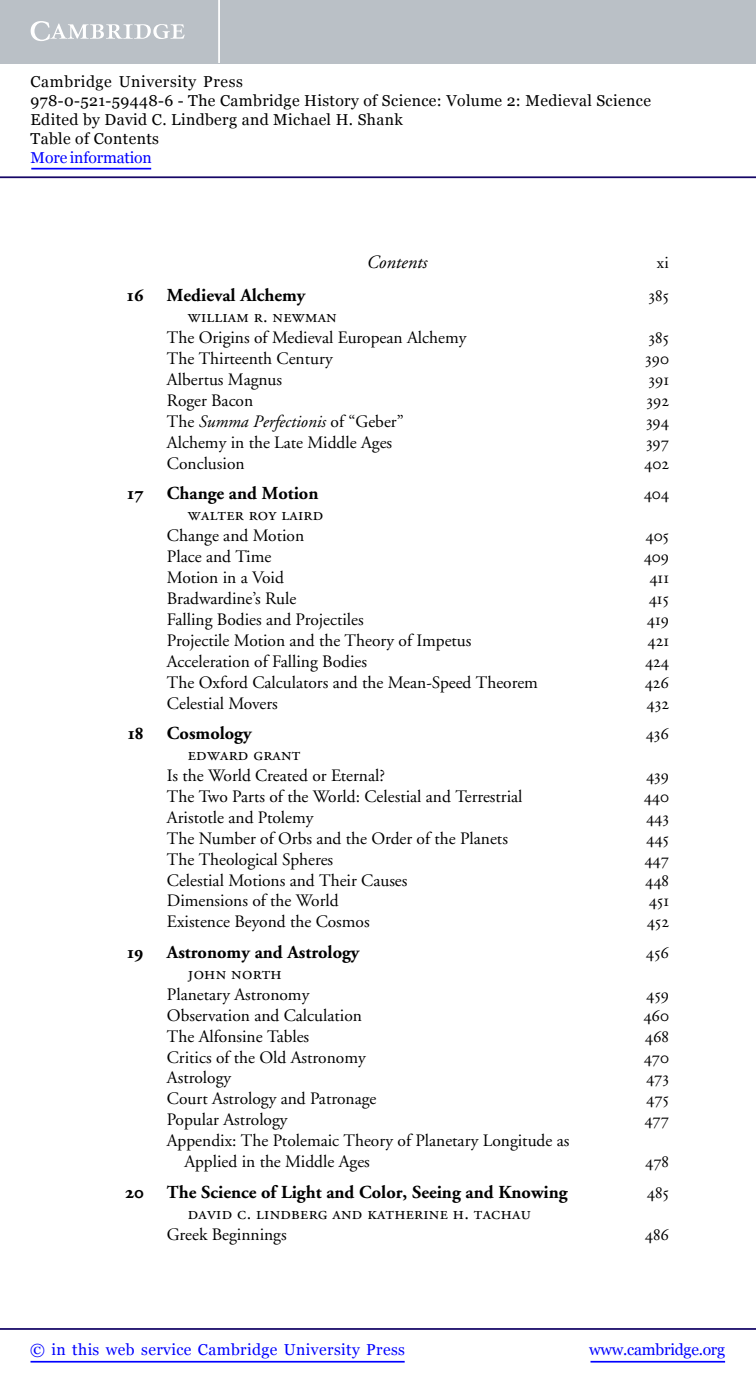
<style>
.page{position:relative;width:756px;height:1388px;background:#fff}
.page>*{position:absolute;margin:0;border:0;box-sizing:border-box;transform-origin:0 0}
.t1{font:18.72px "Adobe Garamond Italic Os F";color:#000}
.t2{font:18.38px "Adobe Garamond Bold Os F";color:#000}
.t3{font:18.38px "Adobe Garamond Regular SC";letter-spacing:.01em;color:#000}
.t4{font:17.5px/21px "Adobe Garamond";color:#000}
.t5{font:17.5px "Adobe Garamond Exp";color:#000}
.t6{font:17.5px "Adobe Garamond Italic Os F";color:#000}
.t7{font:16.97px "Adobe Garamond";color:#000}
.t8{font:15.75px/18.9px "Georgia";letter-spacing:.025em;color:#000}
.t9{font:15.75px "Georgia";letter-spacing:.025em;color:#00f}
.t10{font:15.75px "Georgia";letter-spacing:-.015em;color:#00f}
.t11{font:15.75px "Georgia";letter-spacing:-.01em;color:#00f}
.s1{font-family:"Adobe Garamond"}
</style>
<div class="page">
<hr style="left:591px;top:1361px;width:134px;height:1px;background:#00f">
<hr style="left:0;top:1328px;width:756px;height:2px;background:#150666">
<hr style="left:31px;top:1361px;width:374px;height:1px;background:#00f">
<div style="left:0;top:0;width:756px;height:63px;background:#bac0c6"></div>
<svg style="left:31px;top:21px;width:154px;height:20px"></svg>
<hr style="left:218px;top:0;width:2px;height:63px;background:#fff">
<hr style="left:0;top:176px;width:756px;height:2px;background:#150666">
<hr style="left:31px;top:168px;width:120px;height:1px;background:#00f">
<p class="t8" style="left:31px;top:72px;width:622px">Cambridge University Press<br>978-0-521-59448-6 - The Cambridge History of Science: Volume 2: Medieval Science Edited by David C. Lindberg and Michael H. Shank<br>Table of Contents</p>
<p class="t11" style="left:31px;top:148px;width:123px">More information</p>
<p class="t1" style="left:367px;top:255px;width:62px">Contents</p>
<p class="t7" style="left:657px;top:256px;width:13px">xi</p>
<p class="t2" style="left:127px;top:288px;width:18px">16</p>
<p class="t2" style="left:167px;top:288px;width:140px">Medieval Alchemy</p>
<p class="t5" style="left:649px;top:289px;width:22px">385</p>
<p class="t3" style="left:188px;top:309px;width:150px">william r. newman</p>
<p class="t4" style="left:167px;top:329px;width:301px">The Origins of Medieval European Alchemy</p>
<p class="t5" style="left:649px;top:331px;width:22px">385</p>
<p class="t4" style="left:167px;top:350px;width:167px">The Thirteenth Century</p>
<p class="t5" style="left:645px;top:352px;width:25px">390</p>
<p class="t4" style="left:167px;top:371px;width:117px">Albertus Magnus</p>
<p class="t5" style="left:649px;top:372px;width:22px">391</p>
<p class="t4" style="left:167px;top:391px;width:88px">Roger Bacon</p>
<p class="t5" style="left:647px;top:393px;width:24px">392</p>
<p class="t6" style="left:167px;top:414px;width:238px"><span class="s1">The</span> Summa Perfectionis <span class="s1">of “Geber”</span></p>
<p class="t5" style="left:646px;top:414px;width:25px">394</p>
<p class="t4" style="left:167px;top:433px;width:227px">Alchemy in the Late Middle Ages</p>
<p class="t5" style="left:646px;top:435px;width:25px">397</p>
<p class="t4" style="left:167px;top:454px;width:79px">Conclusion</p>
<p class="t5" style="left:644px;top:456px;width:26px">402</p>
<p class="t2" style="left:127px;top:486px;width:18px">17</p>
<p class="t2" style="left:167px;top:486px;width:153px">Change and Motion</p>
<p class="t5" style="left:644px;top:487px;width:27px">404</p>
<p class="t3" style="left:188px;top:507px;width:137px">walter roy laird</p>
<p class="t4" style="left:167px;top:527px;width:139px">Change and Motion</p>
<p class="t5" style="left:646px;top:529px;width:25px">405</p>
<p class="t4" style="left:167px;top:548px;width:106px">Place and Time</p>
<p class="t5" style="left:644px;top:549px;width:27px">409</p>
<p class="t4" style="left:167px;top:568px;width:119px">Motion in a Void</p>
<p class="t5" style="left:649px;top:570px;width:21px">411</p>
<p class="t4" style="left:167px;top:589px;width:131px">Bradwardine’s Rule</p>
<p class="t5" style="left:649px;top:591px;width:22px">415</p>
<p class="t4" style="left:167px;top:610px;width:198px">Falling Bodies and Projectiles</p>
<p class="t5" style="left:647px;top:612px;width:24px">419</p>
<p class="t4" style="left:167px;top:631px;width:306px">Projectile Motion and the Theory of Impetus</p>
<p class="t5" style="left:648px;top:633px;width:23px">421</p>
<p class="t4" style="left:167px;top:652px;width:202px">Acceleration of Falling Bodies</p>
<p class="t5" style="left:645px;top:654px;width:26px">424</p>
<p class="t4" style="left:167px;top:673px;width:373px">The Oxford Calculators and the Mean-Speed Theorem</p>
<p class="t5" style="left:645px;top:675px;width:26px">426</p>
<p class="t4" style="left:167px;top:694px;width:112px">Celestial Movers</p>
<p class="t5" style="left:647px;top:696px;width:24px">432</p>
<p class="t2" style="left:128px;top:726px;width:17px">18</p>
<p class="t2" style="left:167px;top:726px;width:86px">Cosmology</p>
<p class="t5" style="left:646px;top:726px;width:25px">436</p>
<p class="t3" style="left:188px;top:747px;width:114px">edward grant</p>
<p class="t4" style="left:167px;top:766px;width:220px">Is the World Created or Eternal?</p>
<p class="t5" style="left:646px;top:768px;width:25px">439</p>
<p class="t4" style="left:167px;top:787px;width:357px">The Two Parts of the World: Celestial and Terrestrial</p>
<p class="t5" style="left:644px;top:789px;width:27px">440</p>
<p class="t4" style="left:167px;top:808px;width:148px">Aristotle and Ptolemy</p>
<p class="t5" style="left:646px;top:810px;width:25px">443</p>
<p class="t4" style="left:167px;top:829px;width:343px">The Number of Orbs and the Order of the Planets</p>
<p class="t5" style="left:646px;top:831px;width:24px">445</p>
<p class="t4" style="left:167px;top:850px;width:168px">The Theological Spheres</p>
<p class="t5" style="left:644px;top:852px;width:26px">447</p>
<p class="t4" style="left:167px;top:871px;width:242px">Celestial Motions and Their Causes</p>
<p class="t5" style="left:645px;top:873px;width:25px">448</p>
<p class="t4" style="left:167px;top:892px;width:173px">Dimensions of the World</p>
<p class="t5" style="left:649px;top:894px;width:22px">451</p>
<p class="t4" style="left:167px;top:913px;width:204px">Existence Beyond the Cosmos</p>
<p class="t5" style="left:647px;top:915px;width:24px">452</p>
<p class="t2" style="left:127px;top:945px;width:18px">19</p>
<p class="t2" style="left:167px;top:945px;width:194px">Astronomy and Astrology</p>
<p class="t5" style="left:646px;top:945px;width:25px">456</p>
<p class="t3" style="left:188px;top:965px;width:95px">john north</p>
<p class="t4" style="left:167px;top:985px;width:144px">Planetary Astronomy</p>
<p class="t5" style="left:646px;top:987px;width:24px">459</p>
<p class="t4" style="left:167px;top:1006px;width:197px">Observation and Calculation</p>
<p class="t5" style="left:643px;top:1008px;width:27px">460</p>
<p class="t4" style="left:167px;top:1027px;width:144px">The Alfonsine Tables</p>
<p class="t5" style="left:645px;top:1029px;width:26px">468</p>
<p class="t4" style="left:167px;top:1048px;width:200px">Critics of the Old Astronomy</p>
<p class="t5" style="left:644px;top:1050px;width:27px">470</p>
<p class="t4" style="left:167px;top:1069px;width:66px">Astrology</p>
<p class="t5" style="left:646px;top:1071px;width:25px">473</p>
<p class="t4" style="left:167px;top:1090px;width:211px">Court Astrology and Patronage</p>
<p class="t5" style="left:646px;top:1092px;width:24px">475</p>
<p class="t4" style="left:167px;top:1111px;width:122px">Popular Astrology</p>
<p class="t5" style="left:644px;top:1113px;width:26px">477</p>
<p class="t4" style="left:184px;top:1132px;width:387px;text-indent:-17px">Appendix: The Ptolemaic Theory of Planetary Longitude as<br>Applied in the Middle Ages</p>
<p class="t5" style="left:645px;top:1154px;width:25px">478</p>
<p class="t2" style="left:125px;top:1184px;width:20px">20</p>
<p class="t2" style="left:167px;top:1184px;width:402px">The Science of Light and Color, Seeing and Knowing</p>
<p class="t5" style="left:647px;top:1185px;width:24px">485</p>
<p class="t3" style="left:188px;top:1205px;width:344px">david c. lindberg and katherine h. tachau</p>
<p class="t4" style="left:167px;top:1225px;width:121px">Greek Beginnings</p>
<p class="t5" style="left:645px;top:1227px;width:26px">486</p>
<p class="t9" style="left:30px;top:1340px;width:376px">© in this web service Cambridge University Press</p>
<p class="t10" style="left:589px;top:1340px;width:137px">www.cambridge.org</p>
</div>
